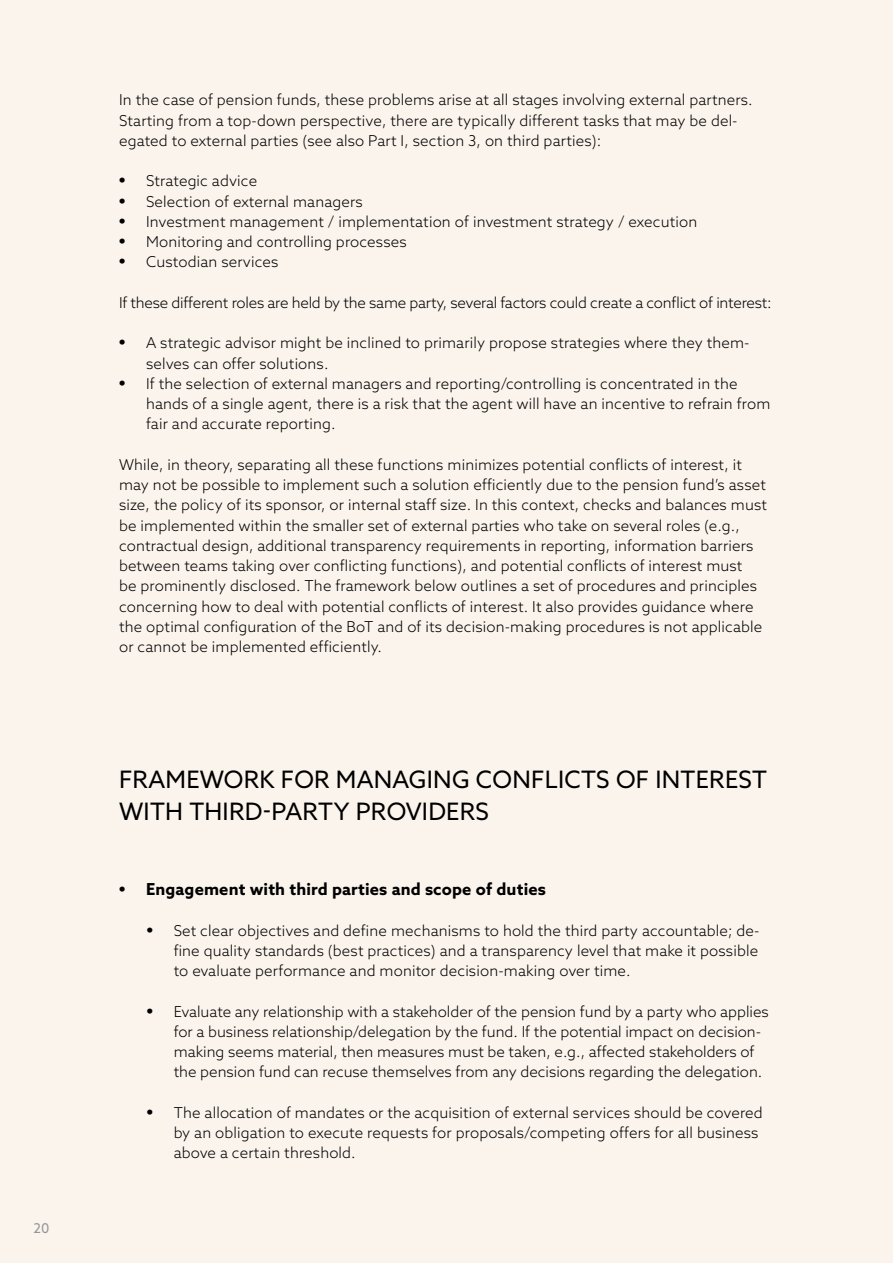
<style>
.page{position:relative;width:893px;height:1263px;background:#fbf4ec}
.page>*{position:absolute;margin:0;border:0;box-sizing:border-box;transform-origin:0 0}
.t1{font:24px/32.2px "Azo Sans";letter-spacing:.01em;color:#000}
.t2{font:700 16.5px "Azo Sans";letter-spacing:.01em;color:#000}
.t3{font:300 15px/20.2px "Azo Sans";letter-spacing:.01em;color:#000}
.t4{font:300 15px "Azo Sans";letter-spacing:-.015em;color:#000}
.t5{font:13.5px "Azo Sans";color:#939598}
.s1{font-family:"Times";font-weight:400;font-size:18px}
</style>
<div class="page">
<p class="t5" style="left:33px;top:1220px;width:18px">20</p>
<p class="t3" style="left:119px;top:90px;width:635px">In the case of pension funds, these problems arise at all stages involving external partners.<br>Starting from a top-down perspective, there are typically different tasks that may be del&shy;egated to external parties (see also Part I, section 3, on third parties):</p>
<p class="t3" style="left:119px;top:171px;width:140px"><span class="s1">•</span> Strategic advice</p>
<p class="t3" style="left:119px;top:191px;width:245px"><span class="s1">•</span> Selection of external managers</p>
<p class="t3" style="left:119px;top:211px;width:580px"><span class="s1">•</span> Investment management / implementation of investment strategy / execution</p>
<p class="t3" style="left:119px;top:231px;width:289px"><span class="s1">•</span> Monitoring and controlling processes</p>
<p class="t3" style="left:119px;top:252px;width:161px"><span class="s1">•</span> Custodian services</p>
<p class="t4" style="left:119px;top:293px;width:654px">If these different roles are held by the same party, several factors could create a conflict of interest:</p>
<p class="t3" style="left:146px;top:333px;width:605px;text-indent:-27px"><span class="s1">•</span> A strategic advisor might be inclined to primarily propose strategies where they them&shy;selves can offer solutions.</p>
<p class="t3" style="left:146px;top:373px;width:626px;text-indent:-27px"><span class="s1">•</span> If the selection of external managers and reporting/controlling is concentrated in the hands of a single agent, there is a risk that the agent will have an incentive to refrain from fair and accurate reporting.</p>
<p class="t3" style="left:119px;top:454px;width:649px">While, in theory, separating all these functions minimizes potential conflicts of interest, it may not be possible to implement such a solution efficiently due to the pension fund’s asset size, the policy of its sponsor, or internal staff size. In this context, checks and balances must be implemented within the smaller set of external parties who take on several roles (e.g., contractual design, additional transparency requirements in reporting, information barriers between teams taking over conflicting functions), and potential conflicts of interest must<br>be prominently disclosed. The framework below outlines a set of procedures and principles concerning how to deal with potential conflicts of interest. It also provides guidance where the optimal configuration of the BoT and of its decision-making procedures is not applicable or cannot be implemented efficiently.</p>
<h1 class="t1" style="left:119px;top:763px;width:649px">FRAMEWORK FOR MANAGING CONFLICTS OF INTEREST<br>WITH THIRD-PARTY PROVIDERS</h1>
<p class="t2" style="left:119px;top:878px;width:428px"><span class="s1">•</span> Engagement with third parties and scope of duties</p>
<p class="t3" style="left:174px;top:920px;width:587px;text-align:justify;text-indent:-27px"><span class="s1">•</span> Set clear objectives and define mechanisms to hold the third party accountable; de&shy;fine quality standards (best practices) and a transparency level that make it possible to evaluate performance and monitor decision-making over time.</p>
<p class="t3" style="left:174px;top:1001px;width:597px;text-indent:-27px"><span class="s1">•</span> Evaluate any relationship with a stakeholder of the pension fund by a party who applies for a business relationship/delegation by the fund. If the potential impact on decision&shy;making seems material, then measures must be taken, e.g., affected stakeholders of the pension fund can recuse themselves from any decisions regarding the delegation.</p>
<p class="t3" style="left:174px;top:1102px;width:591px;text-indent:-27px"><span class="s1">•</span> The allocation of mandates or the acquisition of external services should be covered by an obligation to execute requests for proposals/competing offers for all business above a certain threshold.</p>
</div>
